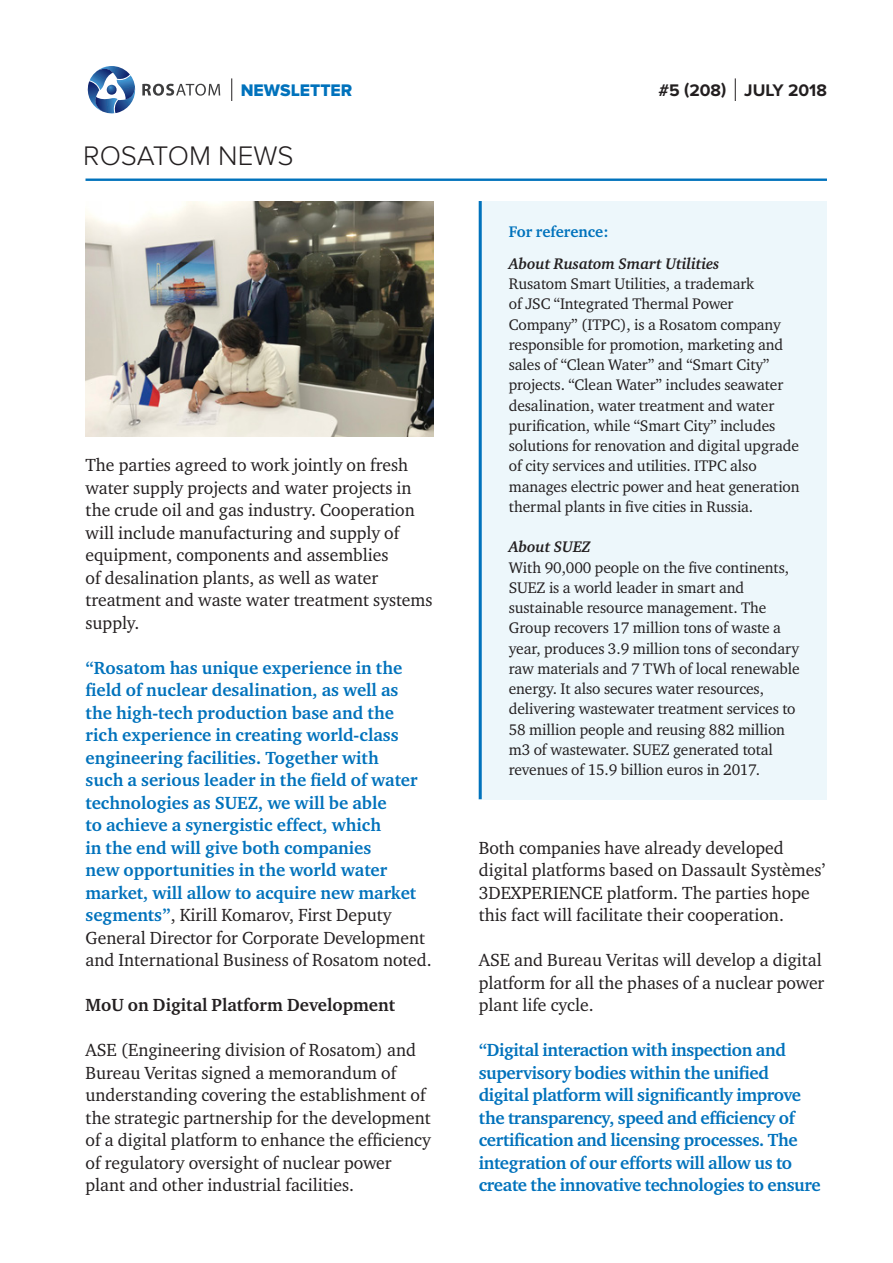
<style>
.page{position:relative;width:893px;height:1263px;background:#fff}
.page>*{position:absolute;margin:0;border:0;box-sizing:border-box;transform-origin:0 0}
.t1{font:300 27.9px "Proxima Nova";color:#231f20}
.t2{font:18px/22.5px "Charter ITC";color:#231f20}
.t3{font:700 18px/22.5px "Charter ITC";color:#0072bc}
.t4{font:700 18px/22.5px "Charter ITC";letter-spacing:-.02em;color:#0072bc}
.t5{font:700 18px "Charter ITC";color:#231f20}
.t6{font:700 17.4px "Proxima Nova";color:#231f20}
.t7{font:17.4px "Proxima Nova Extrabld";color:#0072bc}
.t8{font:15.75px/20.2px "Charter ITC";letter-spacing:-.005em;color:#231f20}
.t9{font:italic 700 15.75px "Charter ITC";letter-spacing:-.005em;color:#231f20}
.t10{font:700 15.75px "Charter ITC";color:#0072bc}
.s1{font-weight:400;color:#231f20}
</style>
<div class="page">
<hr style="left:86px;top:179px;width:741px;height:2px;background:#0072bc">
<svg style="left:87px;top:66px;width:49px;height:48px"></svg>
<svg style="left:142px;top:84px;width:78px;height:12px"></svg>
<svg style="left:735px;top:78px;width:1px;height:23px"></svg>
<svg style="left:231px;top:78px;width:1px;height:23px"></svg>
<img style="left:86px;top:201px;width:348px;height:235px">
<div style="left:479px;top:201px;width:348px;height:598px;background:#edf7fb"></div>
<hr style="left:479px;top:201px;width:3px;height:598px;background:#0072bc">
<p class="t7" style="left:241px;top:80px;width:113px">NEWSLETTER</p>
<p class="t6" style="left:658px;top:80px;width:170px">#5 (208) JULY 2018</p>
<p class="t1" style="left:83px;top:140px;width:212px">ROSATOM NEWS</p>
<p class="t2" style="left:86px;top:454px;width:349px">The parties agreed to work jointly on fresh water supply projects and water projects in the crude oil and gas industry. Cooperation will include manufacturing and supply of equipment, components and assemblies<br>of desalination plants, as well as water treatment and waste water treatment systems supply.</p>
<p class="t3" style="left:86px;top:656px;width:348px">“Rosatom has unique experience in the field of nuclear desalination, as well as<br>the high-tech production base and the<br>rich experience in creating world-class engineering facilities. Together with<br>such a serious leader in the field of water technologies as SUEZ, we will be able<br>to achieve a synergistic effect, which<br>in the end will give both companies<br>new opportunities in the world water market, will allow to acquire new market segments”<span class="s1">, Kirill Komarov, First Deputy General Director for Corporate Development and International Business of Rosatom noted.</span></p>
<p class="t5" style="left:86px;top:994px;width:311px">MoU on Digital Platform Development</p>
<p class="t2" style="left:86px;top:1039px;width:347px">ASE (Engineering division of Rosatom) and Bureau Veritas signed a memorandum of understanding covering the establishment of the strategic partnership for the development of a digital platform to enhance the efficiency of regulatory oversight of nuclear power plant and other industrial facilities.</p>
<p class="t10" style="left:509px;top:222px;width:101px">For reference:</p>
<p class="t9" style="left:509px;top:254px;width:212px">About Rusatom Smart Utilities</p>
<p class="t8" style="left:509px;top:274px;width:292px">Rusatom Smart Utilities, a trademark<br>of JSC “Integrated Thermal Power Company” (ITPC), is a Rosatom company responsible for promotion, marketing and sales of “Clean Water” and “Smart City” projects. “Clean Water” includes seawater desalination, water treatment and water purification, while “Smart City” includes solutions for renovation and digital upgrade of city services and utilities. ITPC also manages electric power and heat generation thermal plants in five cities in Russia.</p>
<p class="t9" style="left:509px;top:537px;width:83px">About SUEZ</p>
<p class="t8" style="left:509px;top:557px;width:292px">With 90,000 people on the five continents, SUEZ is a world leader in smart and sustainable resource management. The Group recovers 17 million tons of waste a year, produces 3.9 million tons of secondary raw materials and 7 TWh of local renewable energy. It also secures water resources, delivering wastewater treatment services to 58 million people and reusing 882 million m3 of wastewater. SUEZ generated total revenues of 15.9 billion euros in 2017.</p>
<p class="t2" style="left:479px;top:836px;width:348px">Both companies have already developed digital platforms based on Dassault Systèmes’ 3DEXPERIENCE platform. The parties hope this fact will facilitate their cooperation.</p>
<p class="t2" style="left:479px;top:949px;width:347px">ASE and Bureau Veritas will develop a digital platform for all the phases of a nuclear power plant life cycle.</p>
<p class="t4" style="left:479px;top:1039px;width:344px">“Digital interaction with inspection and supervisory bodies within the unified digital platform will significantly improve the transparency, speed and efficiency of certification and licensing processes. The integration of our efforts will allow us to create the innovative technologies to ensure</p>
</div>
